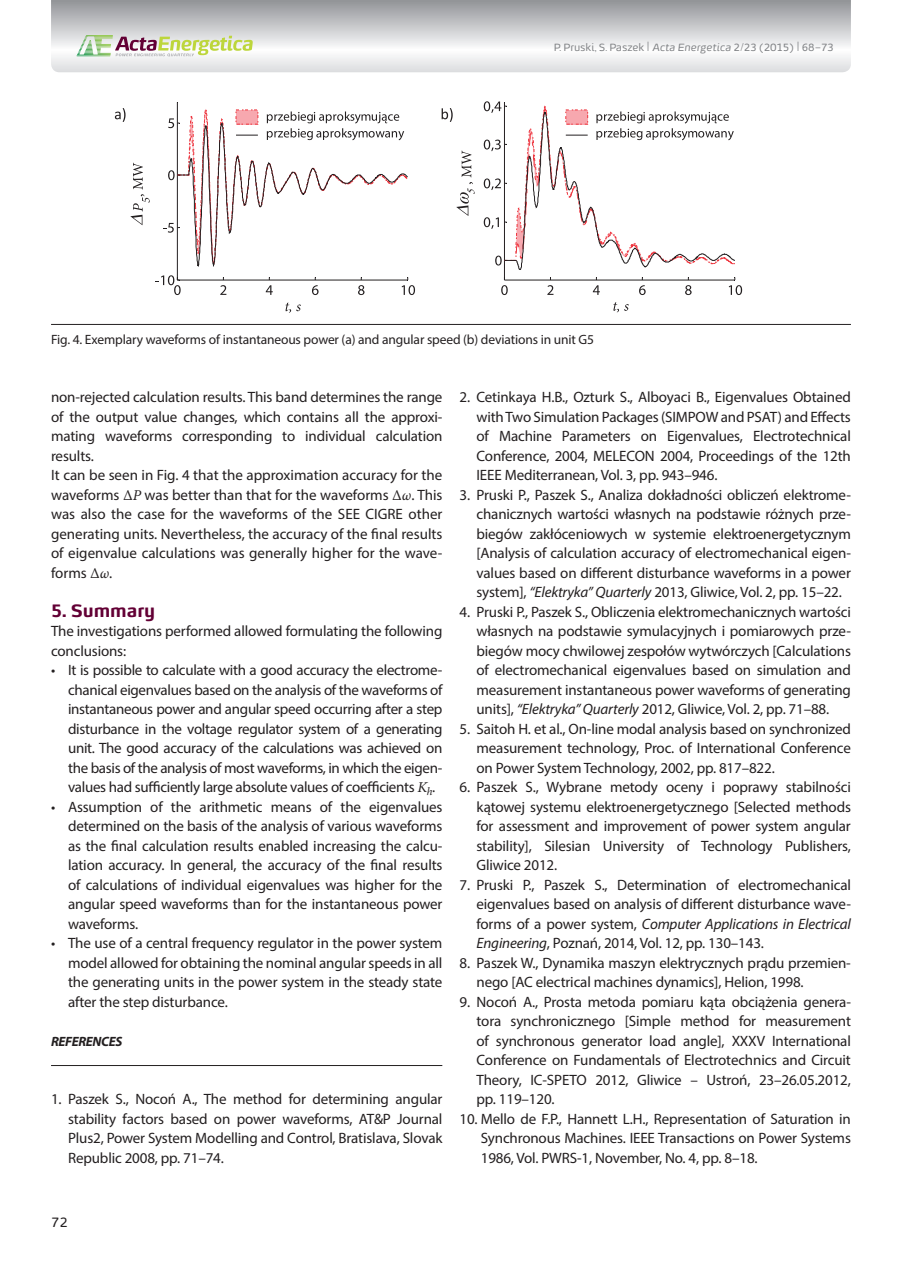
<style>
.page{position:relative;width:902px;height:1263px;background:#fff}
.page>*{position:absolute;margin:0;border:0;box-sizing:border-box;transform-origin:0 0}
.t1{font:700 18px "Energa";letter-spacing:-.01em;color:#630035}
.t2{font:15px/19.5px "Myriad Pro";letter-spacing:-.01em;color:#231f20;text-align:justify}
.t3{font:13.5px "Myriad Pro";letter-spacing:-.01em;color:#231f20}
.t4{font:italic 700 13.5px "Myriad Pro";letter-spacing:-.025em;color:#231f20}
.t5{font:13.5px "Energa";color:#231f20}
.t6{font:10.5px "Energa";letter-spacing:-.01em;color:#808285}
.s1{font-size:13.5px}
.s2{font-style:italic}
.s3{font-family:"Minion Pro"}
.s4{font-family:"Minion Pro";font-style:italic}
</style>
<div class="page">
<svg style="left:51px;top:0;width:799px;height:72px"></svg>
<svg style="left:76px;top:35px;width:177px;height:21px"></svg>
<hr style="left:51px;top:1065px;width:391px;height:1px;background:#231f20">
<svg style="left:115px;top:108px;width:10px;height:14px"></svg>
<div style="left:177px;top:102px;width:231px;height:178px;border:1px solid #fff"></div>
<hr style="left:177px;top:280px;width:230px;height:1px;background:#231f20">
<hr style="left:177px;top:102px;width:1px;height:178px;background:#231f20">
<svg style="left:220px;top:277px;width:6px;height:18px"></svg>
<svg style="left:266px;top:277px;width:7px;height:18px"></svg>
<svg style="left:312px;top:277px;width:6px;height:18px"></svg>
<svg style="left:358px;top:277px;width:6px;height:18px"></svg>
<svg style="left:401px;top:277px;width:14px;height:18px"></svg>
<svg style="left:155px;top:275px;width:26px;height:20px"></svg>
<svg style="left:130px;top:163px;width:20px;height:62px"></svg>
<svg style="left:163px;top:109px;width:245px;height:157px"></svg>
<svg style="left:441px;top:108px;width:11px;height:14px"></svg>
<hr style="left:504px;top:280px;width:230px;height:1px;background:#231f20">
<hr style="left:504px;top:102px;width:1px;height:178px;background:#231f20">
<svg style="left:501px;top:277px;width:6px;height:18px"></svg>
<svg style="left:547px;top:277px;width:6px;height:18px"></svg>
<svg style="left:592px;top:277px;width:7px;height:18px"></svg>
<svg style="left:639px;top:277px;width:6px;height:18px"></svg>
<svg style="left:685px;top:277px;width:6px;height:18px"></svg>
<svg style="left:728px;top:277px;width:14px;height:18px"></svg>
<svg style="left:456px;top:151px;width:18px;height:65px"></svg>
<svg style="left:483px;top:101px;width:252px;height:169px"></svg>
<svg style="left:613px;top:302px;width:15px;height:10px"></svg>
<svg style="left:285px;top:302px;width:16px;height:11px"></svg>
<hr style="left:51px;top:324px;width:799px;height:1px;background:#231f20">
<p class="t6" style="left:554px;top:41px;width:281px">P. Pruski, S. Paszek <span class="s1">|</span> <span class="s2">Acta Energetica</span> 2/23 (2015) <span class="s1">|</span> 68–73</p>
<p class="t3" style="left:51px;top:331px;width:544px">Fig. 4. Exemplary waveforms of instantaneous power (a) and angular speed (b) deviations in unit G5</p>
<p class="t2" style="left:51px;top:387px;width:393px;text-align:left">non-rejected calculation results. This band determines the range of the output value changes, which contains all the approxi&shy;mating waveforms corresponding to individual calculation results.<br>It can be seen in Fig. 4 that the approximation accuracy for the waveforms <span class="s3">Δ</span><span class="s4">P</span> was better than that for the waveforms <span class="s3">Δ</span><span class="s4">ω</span>. This was also the case for the waveforms of the SEE CIGRE other generating units. Nevertheless, the accuracy of the final results of eigenvalue calculations was generally higher for the wave&shy;forms <span class="s3">Δ</span><span class="s4">ω</span>.</p>
<p class="t1" style="left:51px;top:598px;width:105px">5. Summary</p>
<p class="t2" style="left:51px;top:621px;width:393px">The investigations performed allowed formulating the following conclusions:</p>
<p class="t2" style="left:68px;top:660px;width:376px;text-indent:-17px">• It is possible to calculate with a good accuracy the electrome&shy;chanical eigenvalues based on the analysis of the waveforms of instantaneous power and angular speed occurring after a step disturbance in the voltage regulator system of a generating unit. The good accuracy of the calculations was achieved on the basis of the analysis of most waveforms, in which the eigen&shy;values had sufficiently large absolute values of coefficients <span class="s4">K</span><sub>h</sub>.</p>
<p class="t2" style="left:68px;top:797px;width:376px;text-indent:-17px">• Assumption of the arithmetic means of the eigenvalues determined on the basis of the analysis of various waveforms as the final calculation results enabled increasing the calcu&shy;lation accuracy. In general, the accuracy of the final results of calculations of individual eigenvalues was higher for the angular speed waveforms than for the instantaneous power waveforms.</p>
<p class="t2" style="left:68px;top:933px;width:376px;text-indent:-17px">• The use of a central frequency regulator in the power system model allowed for obtaining the nominal angular speeds in all the generating units in the power system in the steady state after the step disturbance.</p>
<p class="t4" style="left:51px;top:1032px;width:73px">REFERENCES</p>
<p class="t2" style="left:68px;top:1089px;width:376px;text-indent:-17px">1. Paszek S., Nocoń A., The method for determining angular stability factors based on power waveforms, AT&amp;P Journal Plus2, Power System Modelling and Control, Bratislava, Slovak Republic 2008, pp. 71–74.</p>
<p class="t2" style="left:476px;top:387px;width:376px;text-indent:-17px">2. Cetinkaya H.B., Ozturk S., Alboyaci B., Eigenvalues Obtained with Two Simulation Packages (SIMPOW and PSAT) and Effects of Machine Parameters on Eigenvalues, Electrotechnical Conference, 2004, MELECON 2004, Proceedings of the 12th IEEE Mediterranean, Vol. 3, pp. 943–946.</p>
<p class="t2" style="left:476px;top:485px;width:376px;text-indent:-17px">3. Pruski P., Paszek S., Analiza dokładności obliczeń elektrome&shy;chanicznych wartości własnych na podstawie różnych prze&shy;biegów zakłóceniowych w systemie elektroenergetycznym [Analysis of calculation accuracy of electromechanical eigen&shy;values based on different disturbance waveforms in a power system], <span class="s2">“Elektryka” Quarterly</span> 2013, Gliwice, Vol. 2, pp. 15–22.</p>
<p class="t2" style="left:476px;top:602px;width:376px;text-indent:-17px">4. Pruski P., Paszek S., Obliczenia elektromechanicznych wartości własnych na podstawie symulacyjnych i pomiarowych prze&shy;biegów mocy chwilowej zespołów wytwórczych [Calculations of electromechanical eigenvalues based on simulation and measurement instantaneous power waveforms of generating units], <span class="s2">“Elektryka” Quarterly</span> 2012, Gliwice, Vol. 2, pp. 71–88.</p>
<p class="t2" style="left:476px;top:719px;width:376px;text-indent:-17px">5. Saitoh H. et al., On-line modal analysis based on synchronized measurement technology, Proc. of International Conference on Power System Technology, 2002, pp. 817–822.</p>
<p class="t2" style="left:476px;top:777px;width:376px;text-indent:-17px">6. Paszek S., Wybrane metody oceny i poprawy stabilności kątowej systemu elektroenergetycznego [Selected methods for assessment and improvement of power system angular stability], Silesian University of Technology Publishers, Gliwice 2012.</p>
<p class="t2" style="left:476px;top:875px;width:376px;text-indent:-17px">7. Pruski P., Paszek S., Determination of electromechanical eigenvalues based on analysis of different disturbance wave&shy;forms of a power system, <span class="s2">Computer Applications in Electrical Engineering</span>, Poznań, 2014, Vol. 12, pp. 130–143.</p>
<p class="t2" style="left:476px;top:953px;width:376px;text-indent:-17px">8. Paszek W., Dynamika maszyn elektrycznych prądu przemien&shy;nego [AC electrical machines dynamics], Helion, 1998.</p>
<p class="t2" style="left:476px;top:992px;width:376px;text-indent:-17px">9. Nocoń A., Prosta metoda pomiaru kąta obciążenia genera&shy;tora synchronicznego [Simple method for measurement of synchronous generator load angle], XXXV International Conference on Fundamentals of Electrotechnics and Circuit Theory, IC-SPETO 2012, Gliwice – Ustroń, 23–26.05.2012, pp. 119–120.</p>
<p class="t2" style="left:480px;top:1109px;width:371px;text-indent:-21px">10. Mello de F.P., Hannett L.H., Representation of Saturation in Synchronous Machines. IEEE Transactions on Power Systems 1986, Vol. PWRS-1, November, No. 4, pp. 8–18.</p>
<p class="t5" style="left:51px;top:1213px;width:18px">72</p>
</div>
